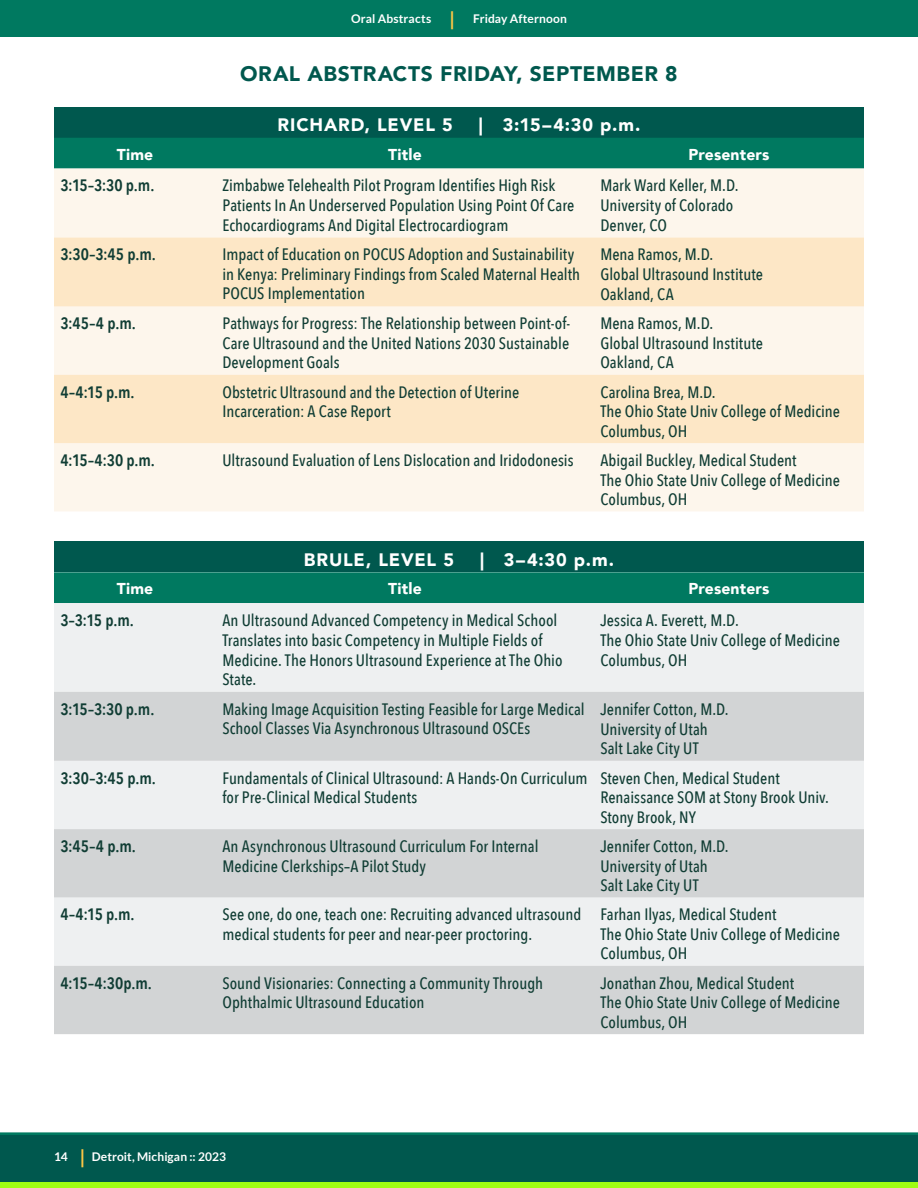
<style>
.page{position:relative;width:918px;height:1188px;background:#fff}
.page>*{position:absolute;margin:0;border:0;box-sizing:border-box;transform-origin:0 0}
.t1{font:900 21px "Avenir";letter-spacing:.025em;color:#00584e}
.section_header{font:900 18px "Avenir";letter-spacing:.045em;color:#fff}
.t2{font:500 16.5px/19.5px "Avenir Next Condensed";color:#103d34}
.t3{font:600 16.5px "Avenir Next Condensed";color:#103d34}
.section_header-2{font:900 15.75px "Avenir";letter-spacing:.01em;color:#fff}
.t4{font:700 12px "Lato";letter-spacing:.005em;color:#fff}
.s1{font-weight:500;font-size:19.05px;color:#fec745}
</style>
<div class="page">
<div style="left:0;top:1132px;width:918px;height:11px;background:#007960"></div>
<div style="left:0;top:1135px;width:918px;height:53px;background:#00584e"></div>
<div style="left:0;top:0;width:918px;height:37px;background:#007960"></div>
<div style="left:0;top:1182px;width:918px;height:6px;background:#9ffd14"></div>
<div style="left:54px;top:107px;width:810px;height:31px;background:#00584e"></div>
<div style="left:54px;top:138px;width:810px;height:31px;background:#007960"></div>
<div style="left:54px;top:169px;width:810px;height:342px;background:#fdf6ec"></div>
<svg style="left:54px;top:238px;width:810px;height:205px;background:#fdecd2"></svg>
<div style="left:54px;top:541px;width:810px;height:31px;background:#00584e"></div>
<div style="left:54px;top:572px;width:810px;height:31px;background:#007960"></div>
<div style="left:54px;top:603px;width:810px;height:89px;background:#eef0f1"></div>
<svg style="left:54px;top:692px;width:810px;height:342px;background:#dddfe0"></svg>
<p class="t4" style="left:351px;top:12px;width:217px">Oral Abstracts <span class="s1">|</span> Friday Afternoon</p>
<p class="t1" style="left:240px;top:56px;width:439px">ORAL ABSTRACTS FRIDAY, SEPTEMBER 8</p>
<p class="section_header" style="left:277px;top:110px;width:177px">RICHARD, LEVEL 5</p>
<p class="section_header" style="left:479px;top:110px;width:163px">| 3:15–4:30 p.m.</p>
<p class="section_header-2" style="left:117px;top:141px;width:38px">Time</p>
<p class="section_header-2" style="left:388px;top:141px;width:35px">Title</p>
<p class="section_header-2" style="left:688px;top:141px;width:83px">Presenters</p>
<p class="t3" style="left:60px;top:171px;width:96px">3:15–3:30 p.m.</p>
<p class="t2" style="left:222px;top:176px;width:354px">Zimbabwe Telehealth Pilot Program Identifies High Risk<br>Patients In An Underserved Population Using Point Of Care<br>Echocardiograms And Digital Electrocardiogram</p>
<p class="t2" style="left:600px;top:176px;width:140px">Mark Ward Keller, M.D.<br>University of Colorado<br>Denver, CO</p>
<p class="t3" style="left:60px;top:240px;width:97px">3:30–3:45 p.m.</p>
<p class="t2" style="left:222px;top:245px;width:359px">Impact of Education on POCUS Adoption and Sustainability in Kenya: Preliminary Findings from Scaled Maternal Health<br>POCUS Implementation</p>
<p class="t2" style="left:600px;top:245px;width:164px">Mena Ramos, M.D.<br>Global Ultrasound Institute<br>Oakland, CA</p>
<p class="t3" style="left:60px;top:309px;width:77px">3:45–4 p.m.</p>
<p class="t2" style="left:222px;top:314px;width:349px;text-align:justify">Pathways for Progress: The Relationship between Point-of-Care Ultrasound and the United Nations 2030 Sustainable Development Goals</p>
<p class="t2" style="left:600px;top:314px;width:164px">Mena Ramos, M.D.<br>Global Ultrasound Institute<br>Oakland, CA</p>
<p class="t3" style="left:60px;top:378px;width:76px">4–4:15 p.m.</p>
<p class="t2" style="left:222px;top:382px;width:298px">Obstetric Ultrasound and the Detection of Uterine<br>Incarceration: A Case Report</p>
<p class="t2" style="left:600px;top:382px;width:241px">Carolina Brea, M.D.<br>The Ohio State Univ College of Medicine<br>Columbus, OH</p>
<p class="t3" style="left:60px;top:446px;width:96px">4:15–4:30 p.m.</p>
<p class="t2" style="left:222px;top:450px;width:353px">Ultrasound Evaluation of Lens Dislocation and Iridodonesis</p>
<p class="t2" style="left:600px;top:450px;width:241px">Abigail Buckley, Medical Student<br>The Ohio State Univ College of Medicine<br>Columbus, OH</p>
<p class="section_header" style="left:304px;top:544px;width:152px">BRULE, LEVEL 5</p>
<p class="section_header" style="left:480px;top:544px;width:135px">| 3–4:30 p.m.</p>
<p class="section_header-2" style="left:117px;top:575px;width:38px">Time</p>
<p class="section_header-2" style="left:388px;top:575px;width:35px">Title</p>
<p class="section_header-2" style="left:688px;top:575px;width:83px">Presenters</p>
<p class="t3" style="left:60px;top:606px;width:75px">3–3:15 p.m.</p>
<p class="t2" style="left:222px;top:610px;width:342px">An Ultrasound Advanced Competency in Medical School Translates into basic Competency in Multiple Fields of Medicine. The Honors Ultrasound Experience at The Ohio State.</p>
<p class="t2" style="left:600px;top:610px;width:241px">Jessica A. Everett, M.D.<br>The Ohio State Univ College of Medicine<br>Columbus, OH</p>
<p class="t3" style="left:60px;top:695px;width:96px">3:15–3:30 p.m.</p>
<p class="t2" style="left:222px;top:699px;width:364px">Making Image Acquisition Testing Feasible for Large Medical<br>School Classes Via Asynchronous Ultrasound OSCEs</p>
<p class="t2" style="left:600px;top:699px;width:130px">Jennifer Cotton, M.D.<br>University of Utah<br>Salt Lake City UT</p>
<p class="t3" style="left:60px;top:764px;width:97px">3:30–3:45 p.m.</p>
<p class="t2" style="left:222px;top:768px;width:367px">Fundamentals of Clinical Ultrasound: A Hands-On Curriculum for Pre-Clinical Medical Students</p>
<p class="t2" style="left:600px;top:768px;width:230px">Steven Chen, Medical Student<br>Renaissance SOM at Stony Brook Univ.<br>Stony Brook, NY</p>
<p class="t3" style="left:60px;top:832px;width:77px">3:45–4 p.m.</p>
<p class="t2" style="left:222px;top:836px;width:318px">An Asynchronous Ultrasound Curriculum For Internal<br>Medicine Clerkships–A Pilot Study</p>
<p class="t2" style="left:600px;top:836px;width:130px">Jennifer Cotton, M.D.<br>University of Utah<br>Salt Lake City UT</p>
<p class="t3" style="left:60px;top:900px;width:76px">4–4:15 p.m.</p>
<p class="t2" style="left:222px;top:905px;width:360px">See one, do one, teach one: Recruiting advanced ultrasound medical students for peer and near-peer proctoring.</p>
<p class="t2" style="left:600px;top:905px;width:241px">Farhan Ilyas, Medical Student<br>The Ohio State Univ College of Medicine<br>Columbus, OH</p>
<p class="t3" style="left:60px;top:969px;width:93px">4:15–4:30p.m.</p>
<p class="t2" style="left:222px;top:973px;width:322px">Sound Visionaries: Connecting a Community Through<br>Ophthalmic Ultrasound Education</p>
<p class="t2" style="left:600px;top:973px;width:241px">Jonathan Zhou, Medical Student<br>The Ohio State Univ College of Medicine<br>Columbus, OH</p>
<p class="t4" style="left:54px;top:1150px;width:174px">14 <span class="s1">|</span> Detroit, Michigan :: 2023</p>
</div>
